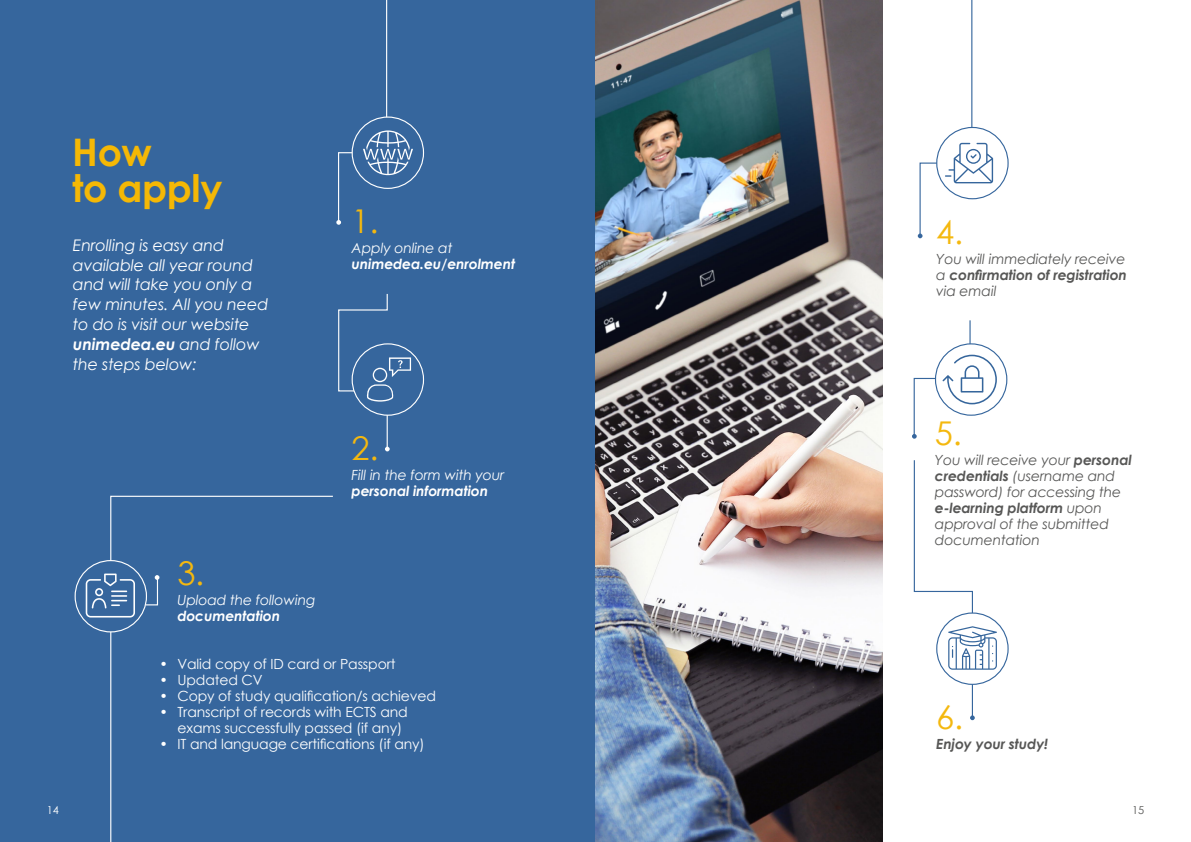
<style>
.page{position:relative;width:1191px;height:842px;background:#fff}
.page>*{position:absolute;margin:0;border:0;box-sizing:border-box;transform-origin:0 0}
.t1{font:700 38px/36px "Century Gothic";letter-spacing:-.01em;color:#f5b805}
.t2{font:32.7px "Century Gothic";color:#f4b80f}
.t3{font:italic 16px/19.8px "Century Gothic";letter-spacing:-.01em;color:#fff}
.t4{font:italic 14px/16px "Century Gothic";letter-spacing:-.01em;color:#575756;text-align:justify}
.t5{font:14px/16px "Century Gothic";letter-spacing:-.01em;color:#fff}
.t6{font:italic 700 14px "Century Gothic";letter-spacing:-.01em;color:#fff}
.t7{font:italic 14px "Century Gothic";letter-spacing:-.01em;color:#fff}
.t8{font:italic 700 14px "Century Gothic";letter-spacing:-.01em;color:#575756}
.t9{font:11px "Century Gothic";color:#fff}
.t10{font:11px "Century Gothic";color:#575756}
.s1{font-weight:700}
</style>
<div class="page">
<div style="left:0;top:0;width:595px;height:842px;background:#36669d"></div>
<hr style="left:110px;top:626px;width:1px;height:216px;background:#fff">
<hr style="left:386px;top:0;width:1px;height:118px;background:#fff">
<svg style="left:336px;top:130px;width:77px;height:95px"></svg>
<div style="left:351px;top:116px;width:73px;height:73px;border:1px solid #fff;border-radius:50%"></div>
<svg style="left:75px;top:561px;width:71px;height:71px"></svg>
<svg style="left:86px;top:495px;width:247px;height:122px"></svg>
<svg style="left:338px;top:293px;width:73px;height:158px"></svg>
<svg style="left:917px;top:0;width:76px;height:238px"></svg>
<svg style="left:912px;top:320px;width:85px;height:119px"></svg>
<svg style="left:913px;top:460px;width:84px;height:260px"></svg>
<img style="left:595px;top:0;width:287px;height:842px">
<h1 class="t1" style="left:72px;top:132px;width:152px">How<br>to apply</h1>
<p class="t3" style="left:73px;top:235px;width:197px">Enrolling is easy and available all year round and will take you only a few minutes. All you need to do is visit our website <span class="s1">unimedea.eu</span> and follow the steps below:</p>
<h2 class="t2" style="left:177px;top:550px;width:28px">3.</h2>
<p class="t7" style="left:177px;top:590px;width:140px">Upload the following</p>
<p class="t6" style="left:177px;top:605px;width:104px">documentation</p>
<h2 class="t2" style="left:351px;top:199px;width:28px">1.</h2>
<p class="t7" style="left:351px;top:238px;width:102px">Apply online at</p>
<p class="t6" style="left:351px;top:254px;width:165px">unimedea.eu/enrolment</p>
<h2 class="t2" style="left:351px;top:425px;width:28px">2.</h2>
<p class="t7" style="left:351px;top:465px;width:154px">Fill in the form with your</p>
<p class="t6" style="left:351px;top:480px;width:138px">personal information</p>
<p class="t5" style="left:159px;top:656px;width:237px">• Valid copy of ID card or Passport</p>
<p class="t5" style="left:159px;top:672px;width:105px">• Updated CV</p>
<p class="t5" style="left:159px;top:688px;width:278px">• Copy of study qualification/s achieved</p>
<p class="t5" style="left:177px;top:704px;width:232px;text-indent:-18px">• Transcript of records with ECTS and exams successfully passed (if any)</p>
<p class="t5" style="left:159px;top:736px;width:267px">• IT and language certifications (if any)</p>
<h2 class="t2" style="left:936px;top:209px;width:28px">4.</h2>
<p class="t4" style="left:936px;top:250px;width:192px">You will immediately receive a <span class="s1">confirmation of registration </span>via email</p>
<h2 class="t2" style="left:935px;top:410px;width:28px">5.</h2>
<p class="t4" style="left:935px;top:452px;width:198px;text-align:left">You will receive your <span class="s1">personal credentials</span> (username and password) for accessing the <span class="s1">e-learning platform</span> upon approval of the submitted documentation</p>
<h2 class="t2" style="left:936px;top:695px;width:28px">6.</h2>
<p class="t8" style="left:936px;top:733px;width:113px">Enjoy your study!</p>
<p class="t9" style="left:47px;top:802px;width:14px">14</p>
<p class="t10" style="left:1132px;top:802px;width:14px">15</p>
</div>
